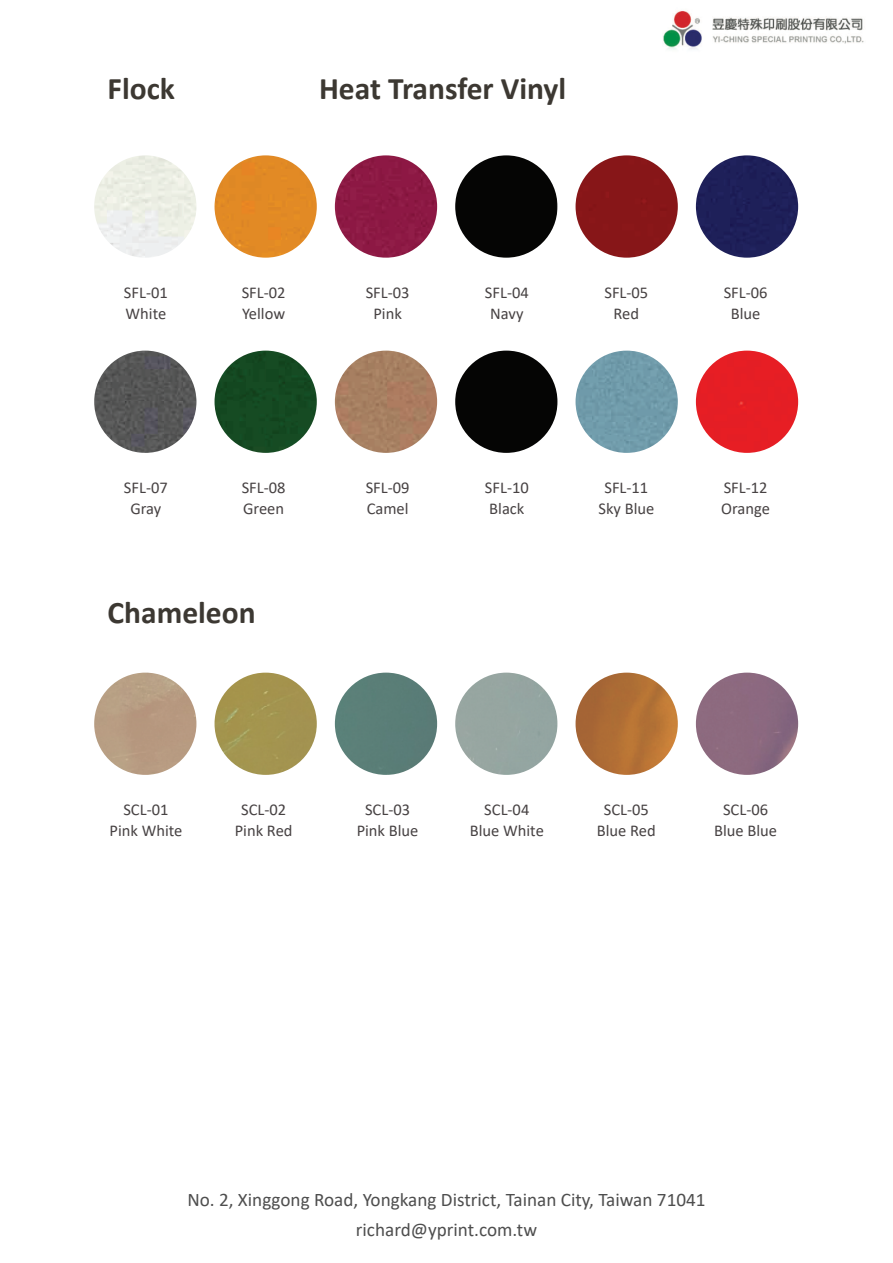
<style>
.page{position:relative;width:893px;height:1263px;background:#fff}
.page>*{position:absolute;margin:0;border:0;box-sizing:border-box;transform-origin:0 0}
.t1{font:700 31.5px "Calibri";color:#3c3832}
.t2{font:19.2px/30px "Calibri";color:#4e4e4e;text-align:center}
.t3{font:16.5px/21px "Calibri";color:#474243;text-align:center}
</style>
<div class="page">
<img style="left:663px;top:10px;width:201px;height:40px">
<img style="left:94px;top:155px;width:102px;height:103px;border-radius:51px">
<div style="left:215px;top:155px;width:102px;height:103px;background:#e28a25;border-radius:51px"></div>
<div style="left:335px;top:155px;width:102px;height:103px;background:#8d1844;border-radius:51px"></div>
<div style="left:455px;top:155px;width:102px;height:103px;background:#050504;border-radius:51px"></div>
<div style="left:576px;top:155px;width:102px;height:103px;background:#871618;border-radius:51px"></div>
<div style="left:696px;top:155px;width:102px;height:103px;background:#1e2059;border-radius:51px"></div>
<img style="left:94px;top:351px;width:102px;height:102px;border-radius:51px">
<div style="left:215px;top:351px;width:102px;height:102px;background:#154b23;border-radius:51px"></div>
<img style="left:335px;top:351px;width:102px;height:102px;border-radius:51px">
<div style="left:455px;top:351px;width:102px;height:102px;background:#050504;border-radius:51px"></div>
<div style="left:576px;top:351px;width:102px;height:102px;background:#709baa;border-radius:51px"></div>
<div style="left:696px;top:351px;width:102px;height:102px;background:#e61e24;border-radius:51px"></div>
<div style="left:94px;top:673px;width:102px;height:102px;background:#b89b82;border-radius:51px"></div>
<div style="left:215px;top:673px;width:102px;height:102px;background:#a4944f;border-radius:51px"></div>
<div style="left:335px;top:673px;width:102px;height:102px;background:#5a7e77;border-radius:51px"></div>
<div style="left:455px;top:673px;width:102px;height:102px;background:#96a5a1;border-radius:51px"></div>
<img style="left:576px;top:673px;width:102px;height:102px;border-radius:51px">
<img style="left:696px;top:673px;width:102px;height:102px;border-radius:51px">
<h1 class="t1" style="left:108px;top:75px;width:69px">Flock</h1>
<h1 class="t1" style="left:319px;top:75px;width:249px">Heat Transfer Vinyl</h1>
<p class="t3" style="left:124px;top:283px;width:45px;text-align:left">SFL-01<br>White</p>
<p class="t3" style="left:242px;top:283px;width:45px;text-align:left">SFL-02<br>Yellow</p>
<p class="t3" style="left:366px;top:283px;width:45px">SFL-03<br>Pink</p>
<p class="t3" style="left:485px;top:283px;width:45px">SFL-04<br>Navy</p>
<p class="t3" style="left:604px;top:283px;width:45px">SFL-05<br>Red</p>
<p class="t3" style="left:724px;top:283px;width:45px">SFL-06<br>Blue</p>
<p class="t3" style="left:124px;top:479px;width:45px">SFL-07<br>Gray</p>
<p class="t3" style="left:242px;top:479px;width:45px;text-align:left">SFL-08<br>Green</p>
<p class="t3" style="left:366px;top:479px;width:45px;text-align:left">SFL-09<br>Camel</p>
<p class="t3" style="left:485px;top:479px;width:45px;text-align:left">SFL-10<br>Black</p>
<p class="t3" style="left:598px;top:479px;width:57px">SFL-11<br>Sky Blue</p>
<p class="t3" style="left:721px;top:479px;width:50px;text-align:left">SFL-12<br>Orange</p>
<h1 class="t1" style="left:108px;top:599px;width:150px">Chameleon</h1>
<p class="t3" style="left:109px;top:801px;width:74px">SCL-01<br>Pink White</p>
<p class="t3" style="left:235px;top:801px;width:59px">SCL-02<br>Pink Red</p>
<p class="t3" style="left:357px;top:801px;width:63px">SCL-03<br>Pink Blue</p>
<p class="t3" style="left:470px;top:801px;width:76px">SCL-04<br>Blue White</p>
<p class="t3" style="left:597px;top:801px;width:60px">SCL-05<br>Blue Red</p>
<p class="t3" style="left:714px;top:801px;width:64px">SCL-06<br>Blue Blue</p>
<p class="t2" style="left:187px;top:1186px;width:520px">No. 2, Xinggong Road, Yongkang District, Tainan City, Taiwan 71041 richard@yprint.com.tw</p>
</div>
